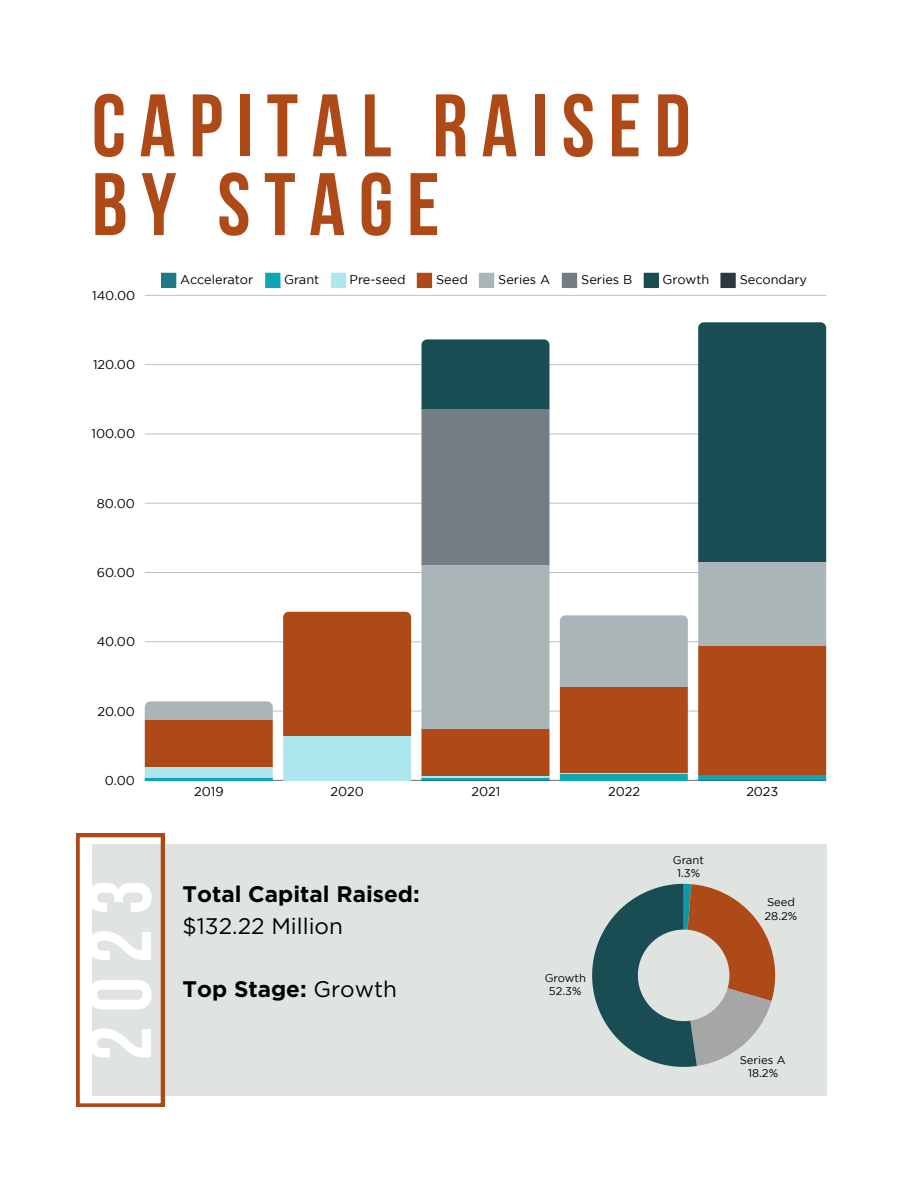
<style>
.page{position:relative;width:918px;height:1188px;background:#fff}
.page>*{position:absolute;margin:0;border:0;box-sizing:border-box;transform-origin:0 0}
.t1{font:700 88.5px/78.8px "Bebas Neue";letter-spacing:.155em;color:#ae4a18}
.t2{font:700 88.5px "Bebas Neue";color:#fff}
.t3{font:700 22.5px/31.5px "Gotham";color:#000}
.t4{font:12.75px "Gotham";color:#000}
.t5{font:11.25px/13.2px "Gotham";color:#000;text-align:center}
.s1{font-weight:400}
</style>
<div class="page">
<div style="left:92px;top:845px;width:734px;height:251px;background:#dfe4e1"></div>
<svg style="left:76px;top:834px;width:88px;height:272px"></svg>
<svg style="left:592px;top:884px;width:183px;height:183px"></svg>
<div style="left:161px;top:273px;width:15px;height:15px;background:#1c7b86"></div>
<div style="left:265px;top:273px;width:15px;height:15px;background:#0ea5b5"></div>
<div style="left:331px;top:273px;width:15px;height:15px;background:#ade7ed"></div>
<div style="left:417px;top:273px;width:15px;height:15px;background:#ae4a18"></div>
<div style="left:479px;top:273px;width:15px;height:15px;background:#a9b5b7"></div>
<div style="left:562px;top:273px;width:15px;height:15px;background:#747d83"></div>
<div style="left:644px;top:273px;width:15px;height:15px;background:#184d54"></div>
<div style="left:720px;top:273px;width:16px;height:15px;background:#2d3742"></div>
<hr style="left:145px;top:780px;width:681px;height:1px;background:#000;opacity:.6">
<hr style="left:145px;top:711px;width:681px;height:1px;background:#000;opacity:.25">
<hr style="left:145px;top:642px;width:681px;height:1px;background:#eee">
<hr style="left:145px;top:572px;width:681px;height:1px;background:#c0c0c0">
<hr style="left:145px;top:503px;width:681px;height:1px;background:#d2d2d2">
<hr style="left:145px;top:434px;width:681px;height:1px;background:#e4e4e4">
<hr style="left:145px;top:364px;width:681px;height:1px;background:#c9c9c9">
<hr style="left:145px;top:295px;width:681px;height:1px;background:#c8c8c8">
<svg style="left:145px;top:701px;width:128px;height:79px;background:#a97c60"></svg>
<svg style="left:283px;top:612px;width:128px;height:169px;background:#ad7451"></svg>
<svg style="left:422px;top:339px;width:127px;height:441px;background:#7f8584"></svg>
<svg style="left:560px;top:615px;width:128px;height:165px;background:#a67d64"></svg>
<svg style="left:698px;top:322px;width:128px;height:459px;background:#5d6057"></svg>
<p class="t1" style="left:92px;top:95px;width:600px">CAPITAL RAISED<br>BY STAGE</p>
<p class="t4" style="left:92px;top:291px;width:45px">140.00</p>
<p class="t4" style="left:93px;top:360px;width:44px">120.00</p>
<p class="t4" style="left:92px;top:429px;width:45px">100.00</p>
<p class="t4" style="left:97px;top:498px;width:39px">80.00</p>
<p class="t4" style="left:97px;top:568px;width:40px">60.00</p>
<p class="t4" style="left:97px;top:637px;width:40px">40.00</p>
<p class="t4" style="left:98px;top:706px;width:39px">20.00</p>
<p class="t4" style="left:105px;top:776px;width:31px">0.00</p>
<h1 class="t2" style="left:84px;top:1061px;width:183px;rotate:-90deg">2023</h1>
<p class="t4" style="left:180px;top:275px;width:74px">Accelerator</p>
<p class="t4" style="left:284px;top:275px;width:37px">Grant</p>
<p class="t4" style="left:350px;top:275px;width:58px">Pre-seed</p>
<p class="t4" style="left:436px;top:275px;width:33px">Seed</p>
<p class="t4" style="left:498px;top:275px;width:54px">Series A</p>
<p class="t4" style="left:581px;top:275px;width:53px">Series B</p>
<p class="t4" style="left:663px;top:275px;width:48px">Growth</p>
<p class="t4" style="left:740px;top:275px;width:69px">Secondary</p>
<p class="t4" style="left:194px;top:787px;width:31px">2019</p>
<p class="t4" style="left:331px;top:787px;width:35px">2020</p>
<p class="t4" style="left:472px;top:787px;width:30px">2021</p>
<p class="t4" style="left:608px;top:787px;width:33px">2022</p>
<p class="t4" style="left:746px;top:787px;width:34px">2023</p>
<p class="t3" style="left:183px;top:878px;width:239px">Total Capital Raised: <span class="s1">$132.22 Million</span></p>
<h1 class="t3" style="left:183px;top:973px;width:216px">Top Stage: <span class="s1">Growth</span></h1>
<p class="t5" style="left:545px;top:972px;width:43px">Growth<br>52.3%</p>
<p class="t5" style="left:673px;top:854px;width:33px">Grant<br>1.3%</p>
<p class="t5" style="left:765px;top:897px;width:34px;text-align:left">Seed<br>28.2%</p>
<p class="t5" style="left:740px;top:1054px;width:47px">Series A<br>18.2%</p>
</div>
